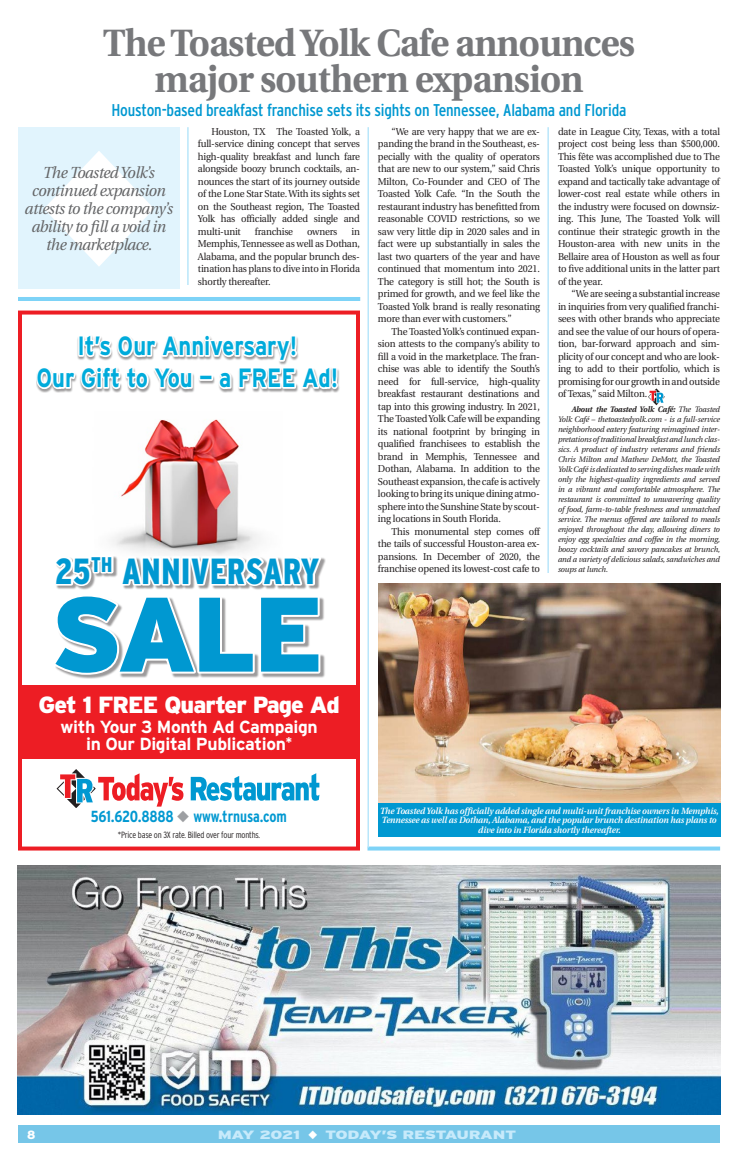
<style>
.page{position:relative;width:738px;height:1152px;background:#fff}
.page>*{position:absolute;margin:0;border:0;box-sizing:border-box;transform-origin:0 0}
.t1{font:900 105.6px "Interstate";color:#0098d1}
.t2{font:700 38px/36px "Utopia";letter-spacing:-.02em;color:#77787b;text-align:center;scale:.95 1}
.t3{font:900 condensed 36.3px "Interstate";letter-spacing:.02em;color:#0098d1;scale:.91 1}
.t4{font:700 26.4px/32px "Interstate";color:#00abdb;text-align:center;scale:.83 1}
.t5{font:900 23.4px "Interstate";letter-spacing:-.04em;color:#fff}
.t6{font:700 17.5px/17.5px "Interstate";letter-spacing:-.02em;color:#fff;text-align:center}
.t7{font:condensed 17px "Interstate";letter-spacing:-.01em;color:#0098d1}
.t8{font:italic 16px/18px "Utopia";letter-spacing:-.03em;color:#636466;text-align:center;scale:.95 1}
.t9{font:700 condensed 16px "Interstate";letter-spacing:-.01em;color:#0098d1}
.t10{font:900 12px "Interstate";letter-spacing:-.035em;color:#c7eafb;scale:1.4 1}
.t11{font:900 12px "Interstate";color:#fff;scale:.95 1}
.t12{font:10px/12.5px "Utopia";letter-spacing:-.02em;color:#231f20;text-align:justify;scale:.95 1}
.t13{font:italic 600 9px/9.5px "Utopia";letter-spacing:-.01em;color:#fff;text-align:center;scale:.95 1}
.t14{font:300 condensed 9px "Interstate";letter-spacing:-.02em;color:#231f20}
.t15{font:italic 8px/10px "Utopia";letter-spacing:-.01em;color:#231f20;text-align:justify;scale:.95 1}
.s1{font-weight:700}
.s2{color:#9d9fa2}
.s3{color:#fff}
</style>
<div class="page">
<div style="left:18px;top:1125px;width:702px;height:18px;background:#76c6e8"></div>
<hr style="left:18px;top:297px;width:342px;height:4px;background:#7ed3f7">
<svg style="left:368px;top:847px;width:352px;height:4px"></svg>
<hr style="left:368px;top:127px;width:1px;height:721px;background:#b9e6fa">
<hr style="left:187px;top:127px;width:2px;height:158px;background:#b9e6fa">
<hr style="left:547px;top:127px;width:2px;height:446px;background:#b9e6fa">
<img style="left:121px;top:419px;width:118px;height:102px">
<div style="left:18px;top:311px;width:342px;height:540px;border:4px solid #ed1d24"></div>
<div style="left:18px;top:686px;width:342px;height:73px;background:#ed1d24"></div>
<svg style="left:191px;top:773px;width:128px;height:28px"></svg>
<svg style="left:57px;top:769px;width:126px;height:39px"></svg>
<div style="left:36px;top:335px;width:304px;height:58px;background:#231f20;opacity:.45"></div>
<svg style="left:36px;top:335px;width:303px;height:56px"></svg>
<div style="left:55px;top:556px;width:271px;height:123px;background:#231f20;opacity:.45"></div>
<svg style="left:55px;top:521px;width:269px;height:156px"></svg>
<img style="left:18px;top:866px;width:702px;height:248px">
<img style="left:378px;top:584px;width:342px;height:219px">
<div style="left:18px;top:127px;width:162px;height:162px;background:#e1f4fd"></div>
<div style="left:378px;top:803px;width:342px;height:34px;background:#0098d1"></div>
<svg style="left:648px;top:388px;width:17px;height:17px"></svg>
<h2 class="t2" style="left:103px;top:25px;width:561px">The Toasted Yolk Cafe announces major southern expansion</h2>
<h3 class="t7" style="left:111px;top:101px;width:517px">Houston-based breakfast franchise sets its sights on Tennessee, Alabama and Florida</h3>
<h3 class="t8" style="left:25px;top:164px;width:157px">The Toasted Yolk’s continued expansion attests to the company’s ability to fill a void in the marketplace.</h3>
<p class="t12" style="left:198px;top:125px;width:172px;text-indent:14px">Houston, TX The Toasted Yolk, a full-service dining concept that serves high-quality breakfast and lunch fare alongside boozy brunch cocktails, an&shy;nounces the start of its journey outside of the Lone Star State. With its sights set on the Southeast region, The Toasted Yolk has officially added single and multi-unit</p>
<p class="t12" style="left:255px;top:225px;width:42px">franchise</p>
<p class="t12" style="left:307px;top:225px;width:33px">owners</p>
<p class="t12" style="left:198px;top:225px;width:172px;text-indent:154px">in Memphis, Tennessee as well as Dothan, Alabama, and the popular brunch des&shy;tination has plans to dive into in Florida shortly thereafter.</p>
<h3 class="t4" style="left:37px;top:330px;width:365px">It’s Our Anniversary!<br>Our Gift to You — a FREE Ad!</h3>
<h3 class="t3" style="left:55px;top:551px;width:292px">25<sup>TH</sup> ANNIVERSARY</h3>
<h1 class="t1" style="left:51px;top:574px;width:275px">SALE</h1>
<h3 class="t5" style="left:39px;top:691px;width:303px">Get 1 FREE Quarter Page Ad</h3>
<h3 class="t6" style="left:61px;top:718px;width:259px">with Your 3 Month Ad Campaign in Our Digital Publication<sup>*</sup></h3>
<p class="t12" style="left:378px;top:125px;width:172px;text-indent:14px">“We are very happy that we are ex&shy;panding the brand in the Southeast, es&shy;pecially with the quality of operators that are new to our system,” said Chris Milton, Co-Founder and CEO of The Toasted Yolk Cafe. “In the South the restaurant industry has benefitted from reasonable COVID restrictions, so we saw very little dip in 2020 sales and in fact were up substantially in sales the last two quarters of the year and have continued that momentum into 2021.<br>The category is still hot; the South is primed for growth, and we feel like the Toasted Yolk brand is really resonating more than ever with customers.”</p>
<p class="t12" style="left:378px;top:325px;width:172px;text-indent:14px">The Toasted Yolk’s continued expan&shy;sion attests to the company’s ability to fill a void in the marketplace. The fran&shy;chise was able to identify the South’s need for full-service, high-quality breakfast restaurant destinations and tap into this growing industry. In 2021, The Toasted Yolk Cafe will be expanding its national footprint by bringing in qualified franchisees to establish the brand in Memphis, Tennessee and Dothan, Alabama. In addition to the Southeast expansion, the cafe is actively looking to bring its unique dining atmo&shy;sphere into the Sunshine State by scout&shy;ing locations in South Florida.</p>
<p class="t12" style="left:378px;top:525px;width:172px;text-indent:14px">This monumental step comes off the tails of successful Houston-area ex&shy;pansions. In December of 2020, the franchise opened its lowest-cost cafe to</p>
<p class="t12" style="left:558px;top:125px;width:172px">date in League City, Texas, with a total project cost being less than $500,000.<br>This fête was accomplished due to The Toasted Yolk’s unique opportunity to expand and tactically take advantage of lower-cost real estate while others in the industry were focused on downsiz&shy;ing. This June, The Toasted Yolk will continue their strategic growth in the Houston-area with new units in the Bellaire area of Houston as well as four to five additional units in the latter part of the year.</p>
<p class="t12" style="left:558px;top:288px;width:172px;text-indent:14px">“We are seeing a substantial increase in inquiries from very qualified franchi&shy;sees with other brands who appreciate and see the value of our hours of opera&shy;tion, bar-forward approach and sim&shy;plicity of our concept and who are look&shy;ing to add to their portfolio, which is promising for our growth in and outside of Texas,” said Milton.</p>
<p class="t15" style="left:558px;top:405px;width:172px;text-indent:14px"><span class="s1">About the Toasted Yolk Café:</span> The Toasted Yolk Café – thetoastedyolk.com - is a full-service neighborhood eatery featuring reimagined inter&shy;pretations of traditional breakfast and lunch clas&shy;sics. A product of industry veterans and friends Chris Milton and Mathew DeMott, the Toasted Yolk Café is dedicated to serving dishes made with only the highest-quality ingredients and served in a vibrant and comfortable atmosphere. The restaurant is committed to unwavering quality of food, farm-to-table freshness and unmatched service. The menus offered are tailored to meals enjoyed throughout the day, allowing diners to enjoy egg specialties and coffee in the morning, boozy cocktails and savory pancakes at brunch, and a variety of delicious salads, sandwiches and soups at lunch.</p>
<h3 class="t9" style="left:91px;top:807px;width:198px">561.620.8888 <span class="s2">◆</span> www.trnusa.com</h3>
<p class="t14" style="left:118px;top:829px;width:144px">*Price base on 3X rate. Billed over four months.</p>
<p class="t13" style="left:380px;top:806px;width:358px">The Toasted Yolk has officially added single and multi-unit franchise owners in Memphis,<br>Tennessee as well as Dothan, Alabama, and the popular brunch destination has plans to dive into in Florida shortly thereafter.</p>
<p class="t11" style="left:27px;top:1128px;width:10px">8</p>
<p class="t10" style="left:218px;top:1128px;width:215px">MAY 2021 <span class="s3">◆</span> TODAY’S RESTAURANT</p>
</div>
